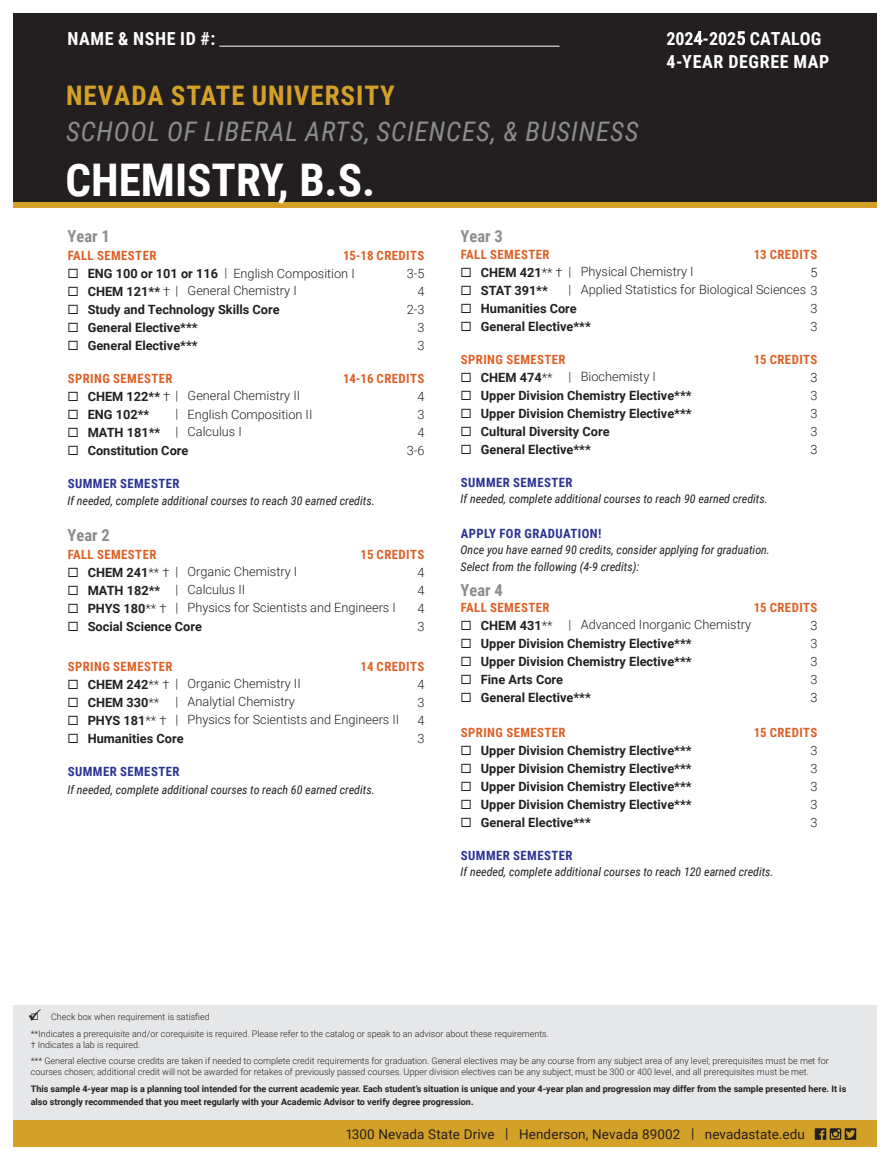
<style>
.page{position:relative;width:891px;height:1161px;background:#fff}
.page>*{position:absolute;margin:0;border:0;box-sizing:border-box;transform-origin:0 0}
.t1{font:700 45px "Roboto Condensed";color:#fff}
.t2{font:italic 27px/36px "Roboto Condensed";letter-spacing:.035em;color:#8a8c8f}
.t3{font:700 18px/23.2px "Roboto Condensed";letter-spacing:.035em;color:#fff}
.t4{font:700 16.5px "Roboto Condensed";color:#8a8c8f}
.t5{font:13.5px "Roboto";letter-spacing:.01em;color:#231f20}
.t6{font:700 12.75px "Roboto";color:#231f20}
.t7{font:300 12.75px "Roboto";color:#231f20}
.t8{font:700 12.75px "Roboto Condensed";letter-spacing:.035em;color:#de6026}
.t9{font:700 12.75px "Roboto Condensed";letter-spacing:.035em;color:#2b3393}
.t10{font:italic 12px "Roboto Condensed";color:#231f20}
.t11{font:300 9px/10.8px "Roboto";color:#231f20}
.t12{font:700 9px/12.6px "Roboto";color:#231f20}
.s1{font-weight:700;font-style:normal;color:#d3a028}
.s2{font-style:inherit}
.s3{font-weight:400}
.s4{font-weight:700}
.s5{font-weight:300}
</style>
<div class="page">
<div style="left:14px;top:1120px;width:864px;height:28px;background:#d3a028"></div>
<div style="left:14px;top:202px;width:864px;height:6px;background:#d3a028"></div>
<svg style="left:845px;top:1128px;width:11px;height:12px"></svg>
<svg style="left:815px;top:1128px;width:40px;height:12px"></svg>
<div style="left:14px;top:14px;width:864px;height:188px;background:#231f20"></div>
<hr style="left:219px;top:46px;width:341px;height:1px;background:#fff">
<div style="left:14px;top:1005px;width:864px;height:114px;background:#e6e7e9"></div>
<p class="t3" style="left:68px;top:26px;width:149px">NAME &amp; NSHE ID #:</p>
<p class="t2" style="left:66px;top:76px;width:574px"><span class="s1">NEVADA STATE</span> <span class="s1">UNIVERSITY<br></span>SCHOOL OF LIBERAL ARTS<span class="s2">,</span> SCIENCES<span class="s2">, &amp; BUSINESS</span></p>
<p class="t1" style="left:66px;top:148px;width:311px">CHEMISTRY, B.S.</p>
<p class="t3" style="left:666px;top:26px;width:164px">202<span class="s3">4</span>-202<span class="s3">5</span> CATALOG<br>4-YEAR DEGREE MAP</p>
<p class="t4" style="left:68px;top:225px;width:44px">Year 1</p>
<p class="t8" style="left:68px;top:247px;width:90px">FALL SEMESTER</p>
<p class="t8" style="left:343px;top:247px;width:83px">15-18 CREDITS</p>
<p class="t7" style="left:88px;top:265px;width:269px"><span class="s4">ENG 100 or 101 or 116</span> | English Composition I</p>
<p class="t7" style="left:407px;top:265px;width:19px">3-5</p>
<p class="t7" style="left:88px;top:282px;width:210px"><span class="s4">CHEM 121**</span> † | General Chemistry I</p>
<p class="t7" style="left:417px;top:283px;width:9px">4</p>
<p class="t6" style="left:88px;top:301px;width:193px">Study and Technology Skills Core</p>
<p class="t7" style="left:407px;top:301px;width:19px">2-3</p>
<p class="t6" style="left:88px;top:319px;width:111px">General Elective***</p>
<p class="t7" style="left:417px;top:319px;width:9px">3</p>
<p class="t6" style="left:88px;top:337px;width:111px">General Elective***</p>
<p class="t7" style="left:417px;top:337px;width:9px">3</p>
<p class="t8" style="left:68px;top:370px;width:106px">SPRING SEMESTER</p>
<p class="t8" style="left:343px;top:370px;width:83px">14-16 CREDITS</p>
<p class="t7" style="left:88px;top:387px;width:214px"><span class="s4">CHEM 122**</span> † | General Chemistry II</p>
<p class="t7" style="left:417px;top:388px;width:9px">4</p>
<p class="t6" style="left:88px;top:406px;width:63px">ENG 102**</p>
<p class="t7" style="left:176px;top:406px;width:138px">| English Composition II</p>
<p class="t7" style="left:417px;top:406px;width:9px">3</p>
<p class="t7" style="left:88px;top:423px;width:156px"><span class="s4">MATH 181**</span> | Calculus I</p>
<p class="t7" style="left:417px;top:424px;width:9px">4</p>
<p class="t6" style="left:88px;top:442px;width:102px">Constitution Core</p>
<p class="t7" style="left:407px;top:442px;width:19px">3-6</p>
<p class="t9" style="left:68px;top:475px;width:113px">SUMMER SEMESTER</p>
<p class="t10" style="left:68px;top:492px;width:309px">If needed, complete additional courses to reach 30 earned credits.</p>
<p class="t4" style="left:68px;top:524px;width:44px">Year 2</p>
<p class="t8" style="left:68px;top:546px;width:90px">FALL SEMESTER</p>
<p class="t8" style="left:361px;top:546px;width:65px">15 CREDITS</p>
<p class="t7" style="left:88px;top:562px;width:211px"><span class="s4">CHEM 241</span>** † | Organic Chemistry I</p>
<p class="t7" style="left:417px;top:564px;width:9px">4</p>
<p class="t7" style="left:88px;top:580px;width:159px"><span class="s4">MATH 182**</span> | Calculus II</p>
<p class="t7" style="left:417px;top:582px;width:9px">4</p>
<p class="t7" style="left:88px;top:598px;width:310px"><span class="s4">PHYS 180</span>** † | Physics for Scientists and Engineers I</p>
<p class="t7" style="left:417px;top:600px;width:9px">4</p>
<p class="t6" style="left:88px;top:618px;width:116px">Social Science Core</p>
<p class="t7" style="left:417px;top:618px;width:9px">3</p>
<p class="t8" style="left:68px;top:657px;width:106px">SPRING SEMESTER</p>
<p class="t8" style="left:361px;top:657px;width:65px">14 CREDITS</p>
<p class="t7" style="left:88px;top:674px;width:214px"><span class="s4">CHEM 242</span>** † | Organic Chemistry II</p>
<p class="t7" style="left:417px;top:675px;width:9px">4</p>
<p class="t6" style="left:88px;top:693px;width:73px">CHEM 330<span class="s5">**</span></p>
<p class="t7" style="left:176px;top:692px;width:121px">| Analytial Chemistry</p>
<p class="t7" style="left:417px;top:693px;width:9px">3</p>
<p class="t7" style="left:88px;top:710px;width:313px"><span class="s4">PHYS 181</span>** † | Physics for Scientists and Engineers II</p>
<p class="t7" style="left:417px;top:711px;width:9px">4</p>
<p class="t6" style="left:88px;top:729px;width:97px">Humanities Core</p>
<p class="t7" style="left:417px;top:729px;width:9px">3</p>
<p class="t9" style="left:68px;top:762px;width:113px">SUMMER SEMESTER</p>
<p class="t10" style="left:68px;top:781px;width:309px">If needed, complete additional courses to reach 60 earned credits.</p>
<p class="t4" style="left:461px;top:225px;width:44px">Year 3</p>
<p class="t8" style="left:461px;top:246px;width:90px">FALL SEMESTER</p>
<p class="t8" style="left:754px;top:246px;width:65px">13 CREDITS</p>
<p class="t7" style="left:481px;top:262px;width:214px"><span class="s4">CHEM 421</span>** † | Physical Chemistry I</p>
<p class="t7" style="left:811px;top:264px;width:9px">5</p>
<p class="t6" style="left:481px;top:282px;width:69px">STAT 391**</p>
<p class="t7" style="left:569px;top:280px;width:250px">| Applied Statistics for Biological Sciences 3</p>
<p class="t6" style="left:481px;top:300px;width:97px">Humanities Core</p>
<p class="t7" style="left:811px;top:300px;width:9px">3</p>
<p class="t6" style="left:481px;top:318px;width:111px">General Elective***</p>
<p class="t7" style="left:811px;top:318px;width:9px">3</p>
<p class="t8" style="left:461px;top:351px;width:106px">SPRING SEMESTER</p>
<p class="t8" style="left:754px;top:351px;width:65px">15 CREDITS</p>
<p class="t6" style="left:481px;top:369px;width:73px">CHEM 474<span class="s5">**</span></p>
<p class="t7" style="left:569px;top:367px;width:89px">| Biochemisty I</p>
<p class="t7" style="left:811px;top:369px;width:9px">3</p>
<p class="t6" style="left:481px;top:387px;width:212px">Upper Division Chemistry Elective***</p>
<p class="t7" style="left:811px;top:387px;width:9px">3</p>
<p class="t6" style="left:481px;top:405px;width:212px">Upper Division Chemistry Elective***</p>
<p class="t7" style="left:811px;top:405px;width:9px">3</p>
<p class="t6" style="left:481px;top:423px;width:130px">Cultural Diversity Core</p>
<p class="t7" style="left:811px;top:423px;width:9px">3</p>
<p class="t6" style="left:481px;top:441px;width:111px">General Elective***</p>
<p class="t7" style="left:811px;top:441px;width:9px">3</p>
<p class="t9" style="left:461px;top:474px;width:113px">SUMMER SEMESTER</p>
<p class="t10" style="left:461px;top:491px;width:309px">If needed, complete additional courses to reach 90 earned credits.</p>
<p class="t9" style="left:461px;top:525px;width:142px">APPLY FOR GRADUATION!</p>
<p class="t10" style="left:461px;top:542px;width:311px">Once you have earned 90 credits, consider applying for graduation.</p>
<p class="t10" style="left:461px;top:558px;width:180px">Select from the following (4-9 credits):</p>
<p class="t4" style="left:461px;top:578px;width:44px">Year 4</p>
<p class="t8" style="left:461px;top:599px;width:90px">FALL SEMESTER</p>
<p class="t8" style="left:754px;top:599px;width:65px">15 CREDITS</p>
<p class="t6" style="left:481px;top:617px;width:73px">CHEM 431<span class="s5">**</span></p>
<p class="t7" style="left:569px;top:616px;width:184px">| Advanced Inorganic Chemistry</p>
<p class="t7" style="left:811px;top:617px;width:9px">3</p>
<p class="t6" style="left:481px;top:635px;width:212px">Upper Division Chemistry Elective***</p>
<p class="t7" style="left:811px;top:635px;width:9px">3</p>
<p class="t6" style="left:481px;top:653px;width:212px">Upper Division Chemistry Elective***</p>
<p class="t7" style="left:811px;top:653px;width:9px">3</p>
<p class="t6" style="left:481px;top:671px;width:84px">Fine Arts Core</p>
<p class="t7" style="left:811px;top:671px;width:9px">3</p>
<p class="t6" style="left:481px;top:689px;width:111px">General Elective***</p>
<p class="t7" style="left:811px;top:689px;width:9px">3</p>
<p class="t8" style="left:461px;top:723px;width:106px">SPRING SEMESTER</p>
<p class="t8" style="left:754px;top:723px;width:65px">15 CREDITS</p>
<p class="t6" style="left:481px;top:741px;width:212px">Upper Division Chemistry Elective***</p>
<p class="t7" style="left:811px;top:741px;width:9px">3</p>
<p class="t6" style="left:481px;top:759px;width:212px">Upper Division Chemistry Elective***</p>
<p class="t7" style="left:811px;top:759px;width:9px">3</p>
<p class="t6" style="left:481px;top:777px;width:212px">Upper Division Chemistry Elective***</p>
<p class="t7" style="left:811px;top:777px;width:9px">3</p>
<p class="t6" style="left:481px;top:795px;width:212px">Upper Division Chemistry Elective***</p>
<p class="t7" style="left:811px;top:795px;width:9px">3</p>
<p class="t6" style="left:481px;top:813px;width:111px">General Elective***</p>
<p class="t7" style="left:811px;top:813px;width:9px">3</p>
<p class="t9" style="left:461px;top:846px;width:113px">SUMMER SEMESTER</p>
<p class="t10" style="left:461px;top:864px;width:315px">If needed, complete additional courses to reach 120 earned credits.</p>
<p class="t11" style="left:51px;top:1011px;width:160px">Check box when requirement is satisfied</p>
<p class="t11" style="left:31px;top:1028px;width:520px">**Indicates a prerequisite and/or corequisite is required. Please refer to the catalog or speak to an advisor about these requirements.</p>
<p class="t11" style="left:31px;top:1039px;width:111px">† Indicates a lab is required.</p>
<p class="t11" style="left:31px;top:1056px;width:799px">*** General elective course credits are taken if needed to complete credit requirements for graduation. General electives may be any course from any subject area of any level; prerequisites must be met for courses chosen; additional credit will not be awarded for retakes of previously passed courses. Upper division electives can be any subject, must be 300 or 400 level, and all prerequisites must be met.</p>
<p class="t12" style="left:31px;top:1082px;width:817px">This sample 4-year map is a planning tool intended for the current academic year. Each student’s situation is unique and your 4-year plan and progression may differ from the sample presented here. It is also strongly recommended that you meet regularly with your Academic Advisor to verify degree progression.</p>
<p class="t5" style="left:346px;top:1125px;width:461px">1300 Nevada State Drive | Henderson, Nevada 89002 | n<span class="s2">evadastate</span>.edu</p>
</div>
